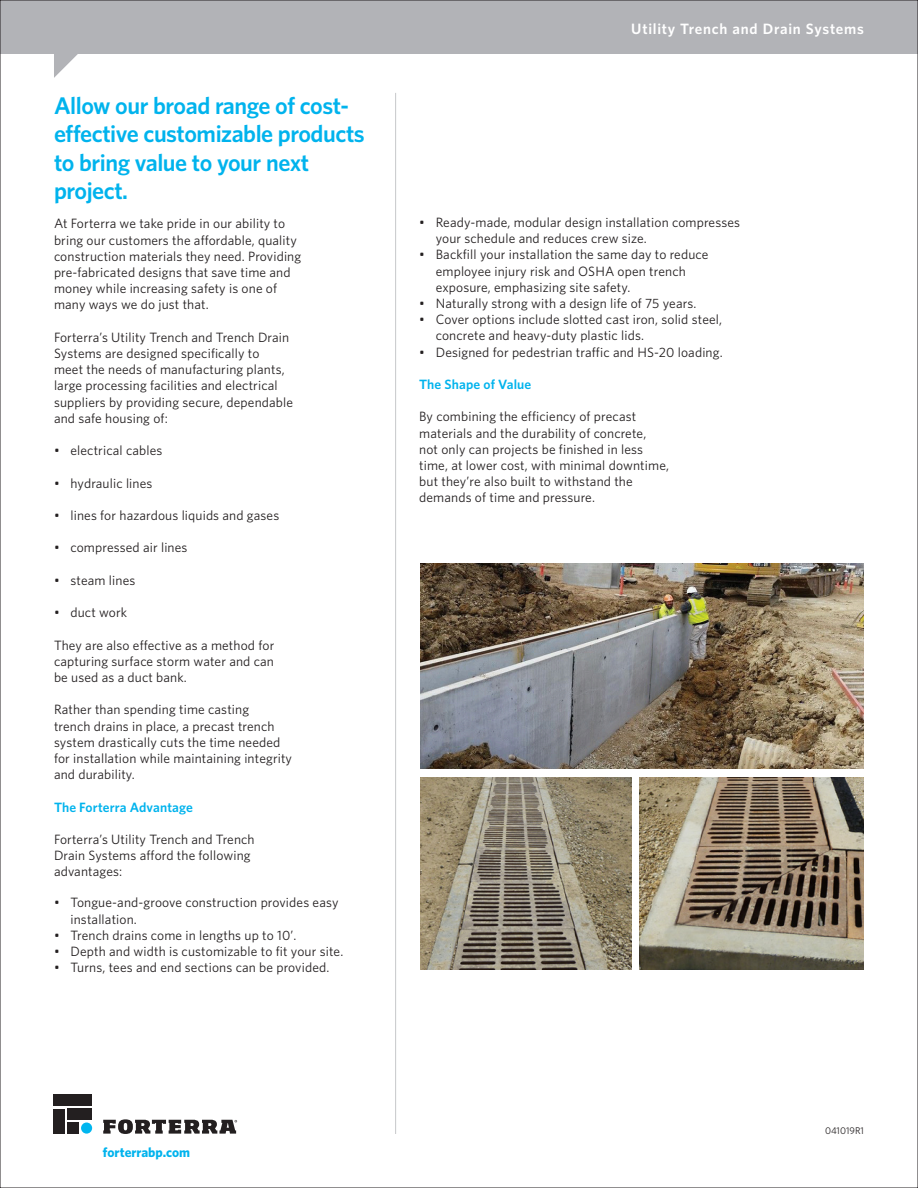
<style>
.page{position:relative;width:918px;height:1188px;background:#fff}
.page>*{position:absolute;margin:0;border:0;box-sizing:border-box;transform-origin:0 0}
.t1{font:600 24px "Whitney";letter-spacing:-.02em;color:#00b3ed}
.t2{font:600 15px "Whitney";letter-spacing:.05em;color:#fff}
.Bulleted_text{font:13.5px/16.2px "Whitney";letter-spacing:.01em;color:#231f20}
.Body-Back_Page{font:13.5px "Whitney";letter-spacing:.01em;color:#231f20}
.Bulleted_text-2{font:600 13.5px "Whitney";letter-spacing:.01em;color:#00b3ed}
.t3{font:700 13.5px "Whitney";color:#00b3ed}
.t4{font:9.75px "Whitney";color:#231f20}
</style>
<div class="page">
<div style="left:0;top:0;width:918px;height:54px;background:#b2b3b7"></div>
<svg style="left:54px;top:54px;width:24px;height:24px"></svg>
<hr style="left:395px;top:93px;width:1px;height:1041px;background:#c7c8ca">
<img style="left:420px;top:564px;width:444px;height:204px">
<img style="left:420px;top:777px;width:211px;height:192px">
<div style="left:53px;top:1095px;width:39px;height:11px;background:#231f20"></div>
<div style="left:53px;top:1109px;width:11px;height:25px;background:#231f20"></div>
<div style="left:67px;top:1109px;width:25px;height:11px;background:#231f20"></div>
<div style="left:81px;top:1123px;width:11px;height:11px;background:#00b6ef;border-radius:50%"></div>
<div style="left:67px;top:1123px;width:11px;height:11px;background:#231f20"></div>
<svg style="left:103px;top:1119px;width:134px;height:15px"></svg>
<img style="left:639px;top:777px;width:225px;height:192px">
<p class="t1" style="left:54px;top:89px;width:296px">Allow our broad range of cost-</p>
<p class="t1" style="left:54px;top:118px;width:312px">effective customizable products</p>
<p class="t1" style="left:54px;top:146px;width:257px">to bring value to your next</p>
<p class="t1" style="left:54px;top:175px;width:76px">project.</p>
<p class="Body-Back_Page" style="left:54px;top:215px;width:233px">At Forterra we take pride in our ability to</p>
<p class="Body-Back_Page" style="left:54px;top:231px;width:244px">bring our customers the affordable, quality</p>
<p class="Body-Back_Page" style="left:54px;top:247px;width:249px">construction materials they need. Providing</p>
<p class="Body-Back_Page" style="left:54px;top:263px;width:238px">pre-fabricated designs that save time and</p>
<p class="Body-Back_Page" style="left:54px;top:280px;width:225px">money while increasing safety is one of</p>
<p class="Body-Back_Page" style="left:54px;top:296px;width:156px">many ways we do just that.</p>
<p class="Bulleted_text" style="left:54px;top:329px;width:237px">Forterra’s Utility Trench and Trench Drain</p>
<p class="Bulleted_text" style="left:54px;top:345px;width:207px">Systems are designed specifically to</p>
<p class="Bulleted_text" style="left:54px;top:361px;width:232px">meet the needs of manufacturing plants,</p>
<p class="Bulleted_text" style="left:54px;top:377px;width:225px">large processing facilities and electrical</p>
<p class="Bulleted_text" style="left:54px;top:393px;width:241px">suppliers by providing secure, dependable</p>
<p class="Bulleted_text" style="left:54px;top:410px;width:115px">and safe housing of:</p>
<p class="Bulleted_text" style="left:54px;top:442px;width:110px">• electrical cables</p>
<p class="Bulleted_text" style="left:54px;top:474px;width:100px">• hydraulic lines</p>
<p class="Bulleted_text" style="left:54px;top:507px;width:227px">• lines for hazardous liquids and gases</p>
<p class="Bulleted_text" style="left:54px;top:539px;width:135px">• compressed air lines</p>
<p class="Bulleted_text" style="left:54px;top:572px;width:83px">• steam lines</p>
<p class="Bulleted_text" style="left:54px;top:604px;width:75px">• duct work</p>
<p class="Bulleted_text" style="left:54px;top:636px;width:222px">They are also effective as a method for</p>
<p class="Bulleted_text" style="left:54px;top:653px;width:221px">capturing surface storm water and can</p>
<p class="Bulleted_text" style="left:54px;top:669px;width:134px">be used as a duct bank.</p>
<p class="Bulleted_text" style="left:54px;top:701px;width:197px">Rather than spending time casting</p>
<p class="Bulleted_text" style="left:54px;top:717px;width:222px">trench drains in place, a precast trench</p>
<p class="Bulleted_text" style="left:54px;top:734px;width:228px">system drastically cuts the time needed</p>
<p class="Bulleted_text" style="left:54px;top:750px;width:240px">for installation while maintaining integrity</p>
<p class="Bulleted_text" style="left:54px;top:766px;width:82px">and durability.</p>
<p class="Bulleted_text-2" style="left:54px;top:798px;width:140px">The Forterra Advantage</p>
<p class="Bulleted_text" style="left:54px;top:831px;width:202px">Forterra’s Utility Trench and Trench</p>
<p class="Bulleted_text" style="left:54px;top:847px;width:198px">Drain Systems afford the following</p>
<p class="Bulleted_text" style="left:54px;top:863px;width:70px">advantages:</p>
<p class="Bulleted_text" style="left:54px;top:894px;width:286px">• Tongue-and-groove construction provides easy</p>
<p class="Bulleted_text" style="left:70px;top:910px;width:68px">installation.</p>
<p class="Bulleted_text" style="left:54px;top:927px;width:244px">• Trench drains come in lengths up to 10’.</p>
<p class="Bulleted_text" style="left:54px;top:943px;width:291px">• Depth and width is customizable to fit your site.</p>
<p class="Bulleted_text" style="left:54px;top:959px;width:277px">• Turns, tees and end sections can be provided.</p>
<p class="t2" style="left:631px;top:19px;width:234px">Utility Trench and Drain Systems</p>
<p class="Bulleted_text" style="left:436px;top:214px;width:306px;text-indent:-16px">• Ready-made, modular design installation compresses your schedule and reduces crew size.</p>
<p class="Bulleted_text" style="left:436px;top:246px;width:274px;text-indent:-16px">• Backfill your installation the same day to reduce employee injury risk and OSHA open trench exposure, emphasizing site safety.</p>
<p class="Bulleted_text" style="left:419px;top:295px;width:279px">• Naturally strong with a design life of 75 years.</p>
<p class="Bulleted_text" style="left:436px;top:311px;width:288px;text-indent:-16px">• Cover options include slotted cast iron, solid steel, concrete and heavy-duty plastic lids.</p>
<p class="Bulleted_text" style="left:419px;top:343px;width:305px">• Designed for pedestrian traffic and HS-20 loading.</p>
<p class="Bulleted_text-2" style="left:419px;top:375px;width:114px">The Shape of Value</p>
<p class="Bulleted_text" style="left:419px;top:408px;width:218px">By combining the efficiency of precast</p>
<p class="Bulleted_text" style="left:419px;top:424px;width:229px">materials and the durability of concrete,</p>
<p class="Bulleted_text" style="left:419px;top:441px;width:225px">not only can projects be finished in less</p>
<p class="Bulleted_text" style="left:419px;top:457px;width:251px">time, at lower cost, with minimal downtime,</p>
<p class="Bulleted_text" style="left:419px;top:473px;width:215px">but they’re also built to withstand the</p>
<p class="Bulleted_text" style="left:419px;top:489px;width:177px">demands of time and pressure.</p>
<p class="t3" style="left:103px;top:1143px;width:89px">forterrabp.com</p>
<p class="t4" style="left:825px;top:1124px;width:40px">041019R1</p>
</div>
